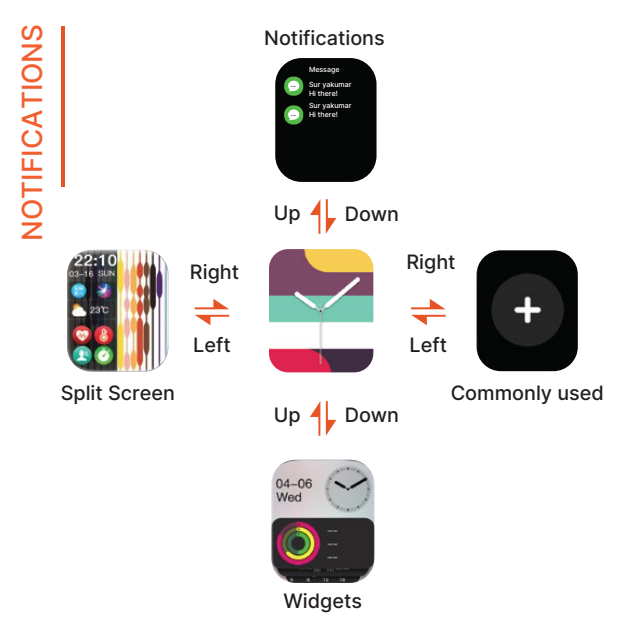
<style>
.page{position:relative;width:636px;height:636px;background:#fff}
.page>*{position:absolute;margin:0;border:0;box-sizing:border-box;transform-origin:0 0}
.t1{font:500 28px "Inter";color:#f15f31}
.t2{font:500 20px "Inter";color:#231f20}
.t3{font:500 7.2px "Inter";color:#fff}
.t4{font:500 6.8px "Inter";color:#050606}
</style>
<div class="page">
<hr style="left:62px;top:26px;width:3px;height:161px;background:#e65325">
<img style="left:67px;top:250px;width:101px;height:122px;border-radius:24px">
<img style="left:477px;top:250px;width:101px;height:121px;border-radius:24px">
<img style="left:271px;top:460px;width:103px;height:123px;border-radius:24px">
<svg style="left:195px;top:315px;width:34px;height:10px"></svg>
<svg style="left:195px;top:299px;width:34px;height:10px"></svg>
<svg style="left:310px;top:402px;width:10px;height:34px"></svg>
<svg style="left:326px;top:401px;width:10px;height:35px"></svg>
<svg style="left:310px;top:200px;width:10px;height:34px"></svg>
<svg style="left:326px;top:199px;width:10px;height:35px"></svg>
<svg style="left:411px;top:315px;width:35px;height:10px"></svg>
<svg style="left:411px;top:299px;width:34px;height:10px"></svg>
<img style="left:269px;top:249px;width:104px;height:123px;border-radius:19px">
<div style="left:275px;top:58px;width:102px;height:124px;background:#050606;border-radius:26px"></div>
<div style="left:284px;top:77px;width:19px;height:19px;background:#54b948;border-radius:9px"></div>
<svg style="left:288px;top:81px;width:11px;height:11px"></svg>
<div style="left:284px;top:105px;width:19px;height:19px;background:#54b948;border-radius:9px"></div>
<svg style="left:288px;top:109px;width:11px;height:12px"></svg>
<h2 class="t1" style="left:15px;top:241px;width:218px;rotate:-90deg">NOTIFICATIONS</h2>
<p class="t2" style="left:190px;top:260px;width:51px">Right</p>
<p class="t2" style="left:61px;top:380px;width:116px">Split Screen</p>
<p class="t2" style="left:193px;top:332px;width:39px">Left</p>
<p class="t2" style="left:264px;top:26px;width:122px">Notifications</p>
<p class="t4" style="left:291px;top:80px;width:7px">...</p>
<p class="t4" style="left:291px;top:109px;width:7px">...</p>
<h2 class="t3" style="left:309px;top:65px;width:32px">Message</h2>
<h2 class="t3" style="left:309px;top:80px;width:44px">Sur yakumar</h2>
<h2 class="t3" style="left:309px;top:89px;width:30px">Hi there!</h2>
<p class="t3" style="left:309px;top:101px;width:44px">Sur yakumar</p>
<h2 class="t3" style="left:309px;top:110px;width:30px">Hi there!</h2>
<p class="t2" style="left:274px;top:200px;width:28px">Up</p>
<p class="t2" style="left:274px;top:402px;width:28px">Up</p>
<h2 class="t2" style="left:345px;top:202px;width:56px">Down</h2>
<h2 class="t2" style="left:406px;top:250px;width:51px">Right</h2>
<p class="t2" style="left:345px;top:402px;width:56px">Down</p>
<h2 class="t2" style="left:410px;top:332px;width:39px">Left</h2>
<h2 class="t2" style="left:451px;top:380px;width:155px">Commonly used</h2>
<p class="t2" style="left:284px;top:589px;width:80px">Widgets</p>
</div>
